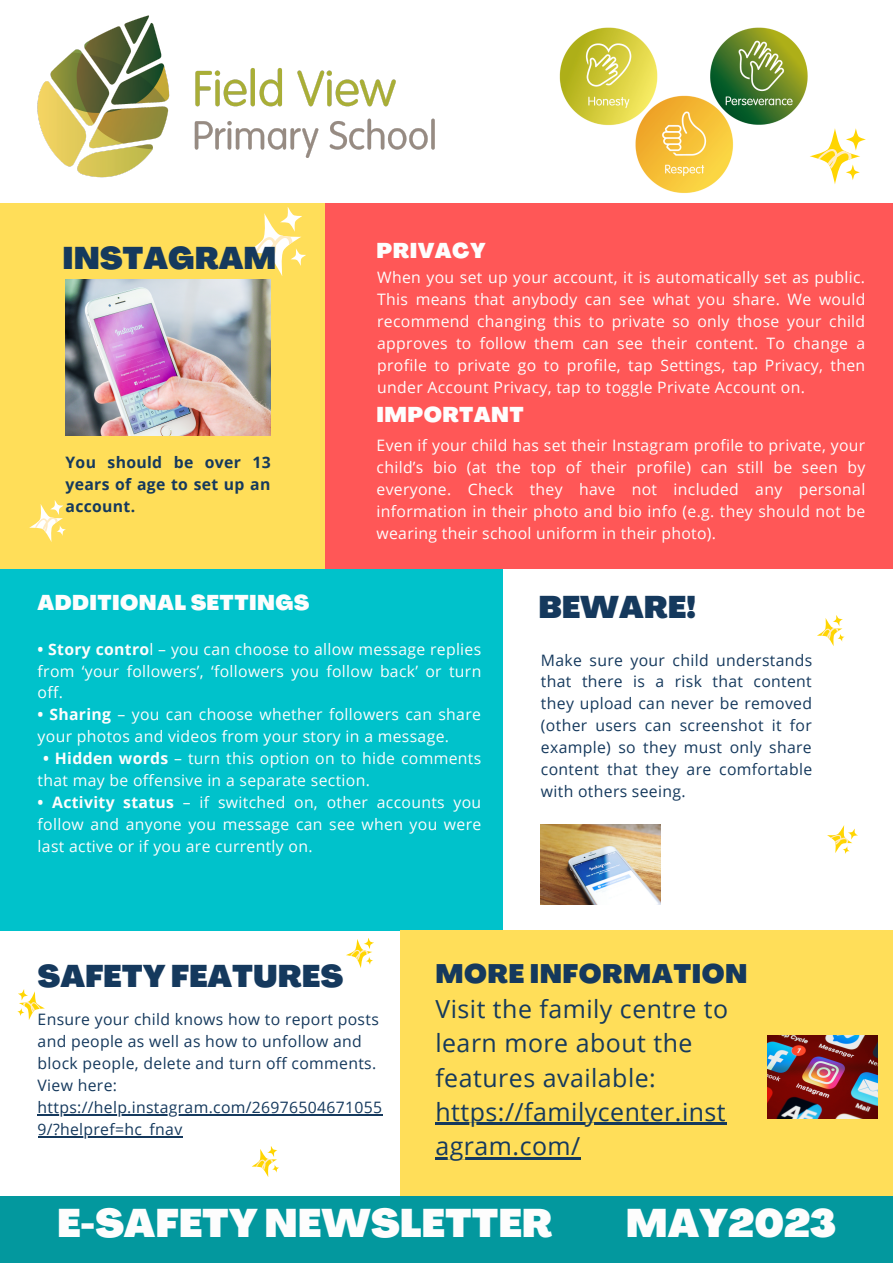
<style>
.page{position:relative;width:893px;height:1263px;background:#fff}
.page>*{position:absolute;margin:0;border:0;box-sizing:border-box;transform-origin:0 0}
.t1{font:900 39.15px "Agrandir";color:#fdfdfd}
.t2{font:900 30.75px "Agrandir";color:#15395d}
.t3{font:900 26.25px "Agrandir";letter-spacing:.02em;color:#15395d}
.t4{font:24.9px/34.3px "Open Sans";letter-spacing:.02em;color:#15395d}
.t5{font:900 21px "Agrandir";letter-spacing:.02em;color:#fdfdfd}
.t6{font:15.75px/22px "Open Sans";letter-spacing:.02em;color:#fdfdfd;text-align:justify}
.t7{font:15.75px/22px "Open Sans";letter-spacing:.02em;color:#15395d}
.t8{font:700 15.75px/22px "Open Sans";letter-spacing:.02em;color:#15395d;text-align:justify}
.s1{font-weight:700}
</style>
<div class="page">
<div style="left:0;top:565px;width:502px;height:365px;background:#00c2cb"></div>
<div style="left:0;top:203px;width:325px;height:365px;background:#ffde59"></div>
<div style="left:325px;top:203px;width:568px;height:365px;background:#ff5757"></div>
<div style="left:400px;top:930px;width:493px;height:265px;background:#ffde59"></div>
<div style="left:0;top:1196px;width:893px;height:67px;background:#03989e"></div>
<hr style="left:38px;top:1114px;width:345px;height:1px;background:#15395d">
<hr style="left:38px;top:1136px;width:145px;height:1px;background:#15395d">
<svg style="left:817px;top:615px;width:28px;height:31px"></svg>
<svg style="left:245px;top:207px;width:61px;height:69px"></svg>
<svg style="left:29px;top:500px;width:37px;height:42px"></svg>
<svg style="left:827px;top:825px;width:31px;height:29px"></svg>
<svg style="left:252px;top:1146px;width:27px;height:31px"></svg>
<svg style="left:17px;top:989px;width:28px;height:31px"></svg>
<svg style="left:346px;top:938px;width:28px;height:30px"></svg>
<img style="left:65px;top:279px;width:206px;height:157px">
<img style="left:541px;top:825px;width:120px;height:80px">
<img style="left:767px;top:1036px;width:110px;height:83px">
<img style="left:37px;top:15px;width:398px;height:163px">
<img style="left:559px;top:27px;width:249px;height:166px">
<svg style="left:810px;top:128px;width:56px;height:56px"></svg>
<hr style="left:435px;top:1122px;width:291px;height:3px;background:#15395d">
<hr style="left:435px;top:1157px;width:146px;height:2px;background:#15395d">
<p class="t2" style="left:63px;top:245px;width:215px">INSTAGRAM</p>
<p class="t8" style="left:65px;top:451px;width:207px">You should be over 13 years of age to set up an account.</p>
<p class="t5" style="left:376px;top:243px;width:110px">PRIVACY</p>
<p class="t6" style="left:377px;top:266px;width:489px">When you set up your account, it is automatically set as public.<br>This means that anybody can see what you share. We would recommend changing this to private so only those your child approves to follow them can see their content. To change a profile to private go to profile, tap Settings, tap Privacy, then under Account Privacy, tap to toggle Private Account on.</p>
<p class="t5" style="left:376px;top:407px;width:149px">IMPORTANT</p>
<p class="t6" style="left:376px;top:434px;width:490px">Even if your child has set their Instagram profile to private, your child’s bio (at the top of their profile) can still be seen by everyone. Check they have not included any personal information in their photo and bio info (e.g. they should not be wearing their school uniform in their photo).</p>
<p class="t5" style="left:38px;top:594px;width:273px">ADDITIONAL SETTINGS</p>
<p class="t6" style="left:38px;top:637px;width:445px"><span class="s1">• Story contro</span>l – you can choose to allow message replies from ‘your followers’, ‘followers you follow back’ or turn off.</p>
<p class="t6" style="left:38px;top:703px;width:445px"><span class="s1">• Sharing</span> – you can choose whether followers can share your photos and videos from your story in a message.</p>
<p class="t6" style="left:38px;top:747px;width:445px;text-indent:6px"><span class="s1">• Hidden words</span> – turn this option on to hide comments that may be offensive in a separate section.</p>
<p class="t6" style="left:38px;top:791px;width:445px"><span class="s1">• Activity status</span> – if switched on, other accounts you follow and anyone you message can see when you were last active or if you are currently on.</p>
<p class="t2" style="left:538px;top:595px;width:160px">BEWARE!</p>
<p class="t7" style="left:541px;top:648px;width:273px;text-align:justify">Make sure your child understands that there is a risk that content they upload can never be removed (other users can screenshot it for example) so they must only share content that they are comfortable with others seeing.</p>
<p class="t2" style="left:38px;top:964px;width:307px">SAFETY FEATURES</p>
<p class="t7" style="left:38px;top:1008px;width:346px">Ensure your child knows how to report posts and people as well as how to unfollow and block people, delete and turn off comments.<br>View here: https://help.instagram.com/26976504671055<br>9/?helpref=hc_fnav</p>
<p class="t3" style="left:435px;top:963px;width:314px">MORE INFORMATION</p>
<p class="t4" style="left:435px;top:991px;width:294px">Visit the family centre to learn more about the features available: https://familycenter.inst agram.com/</p>
<p class="t1" style="left:57px;top:1208px;width:497px">E-SAFETY NEWSLETTER</p>
<p class="t1" style="left:626px;top:1208px;width:212px">MAY2023</p>
</div>
